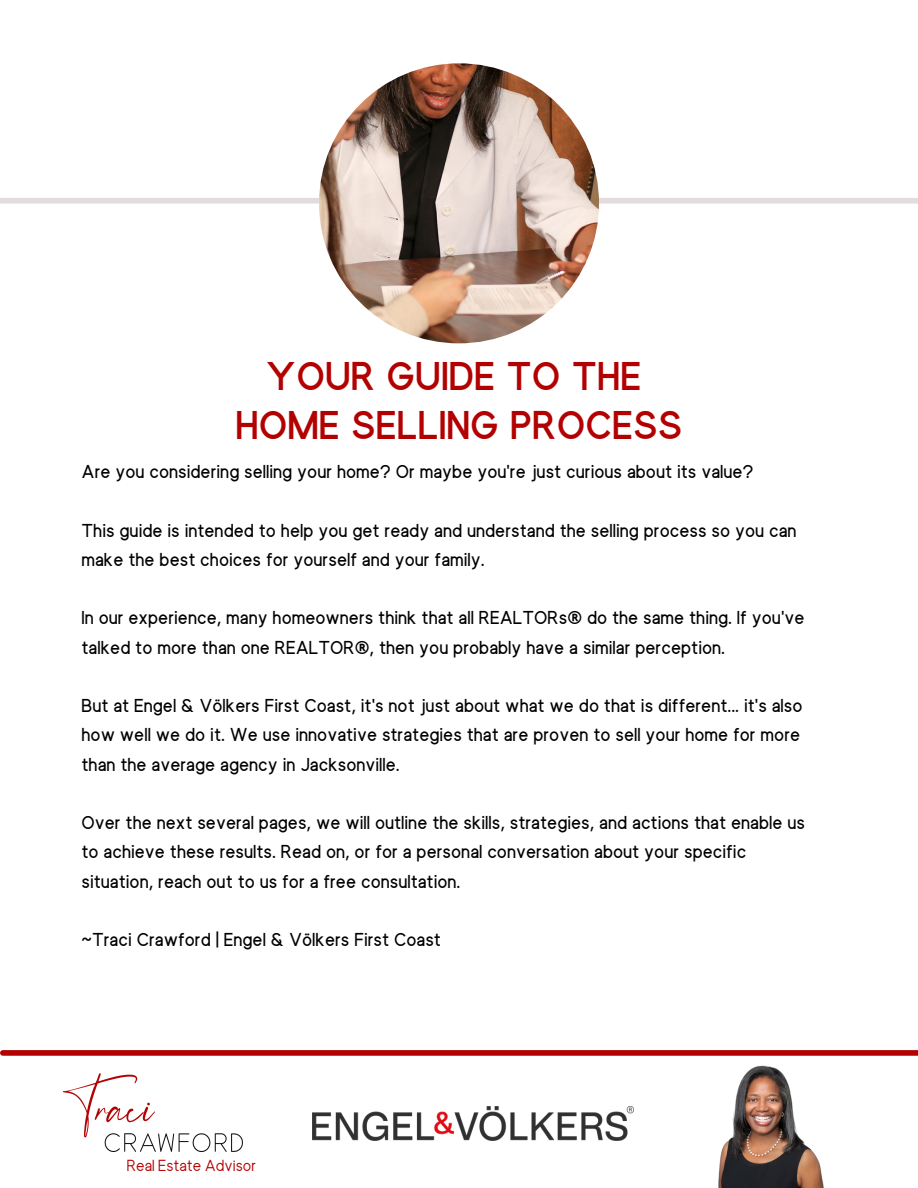
<style>
.page{position:relative;width:918px;height:1188px;background:#fff}
.page>*{position:absolute;margin:0;border:0;box-sizing:border-box;transform-origin:0 0}
.t1{font:700 45px/48.3px "Giuconda";color:#b30000;text-align:center}
.t2{font:600 21px/29.2px "Giuconda";color:#000}
.t3{font:18px "Giuconda";color:#b30000}
</style>
<div class="page">
<div style="left:0;top:198px;width:918px;height:6px;background:#e2dcdc"></div>
<img style="left:319px;top:63px;width:280px;height:280px;border-radius:50%">
<div style="left:3px;top:1050px;width:915px;height:6px;background:#b30000"></div>
<img style="left:718px;top:1066px;width:106px;height:122px">
<img style="left:63px;top:1074px;width:179px;height:77px">
<img style="left:313px;top:1106px;width:320px;height:34px">
<h1 class="t1" style="left:236px;top:353px;width:448px">YOUR GUIDE TO THE<br>HOME SELLING PROCESS</h1>
<p class="t2" style="left:82px;top:457px;width:674px">Are you considering selling your home? Or maybe you're just curious about its value?</p>
<p class="t2" style="left:82px;top:516px;width:717px">This guide is intended to help you get ready and understand the selling process so you can make the best choices for yourself and your family.</p>
<p class="t2" style="left:82px;top:604px;width:725px">In our experience, many homeowners think that all REALTORs® do the same thing. If you've talked to more than one REALTOR®, then you probably have a similar perception.</p>
<p class="t2" style="left:82px;top:691px;width:723px;text-align:justify">But at Engel &amp; Völkers First Coast, it's not just about what we do that is different... it's also how well we do it. We use innovative strategies that are proven to sell your home for more than the average agency in Jacksonville.</p>
<p class="t2" style="left:82px;top:808px;width:725px">Over the next several pages, we will outline the skills, strategies, and actions that enable us to achieve these results. Read on, or for a personal conversation about your specific situation, reach out to us for a free consultation.</p>
<p class="t2" style="left:82px;top:925px;width:361px">~Traci Crawford | Engel &amp; Völkers First Coast</p>
<p class="t3" style="left:127px;top:1156px;width:131px">Real Estate Advisor</p>
</div>
